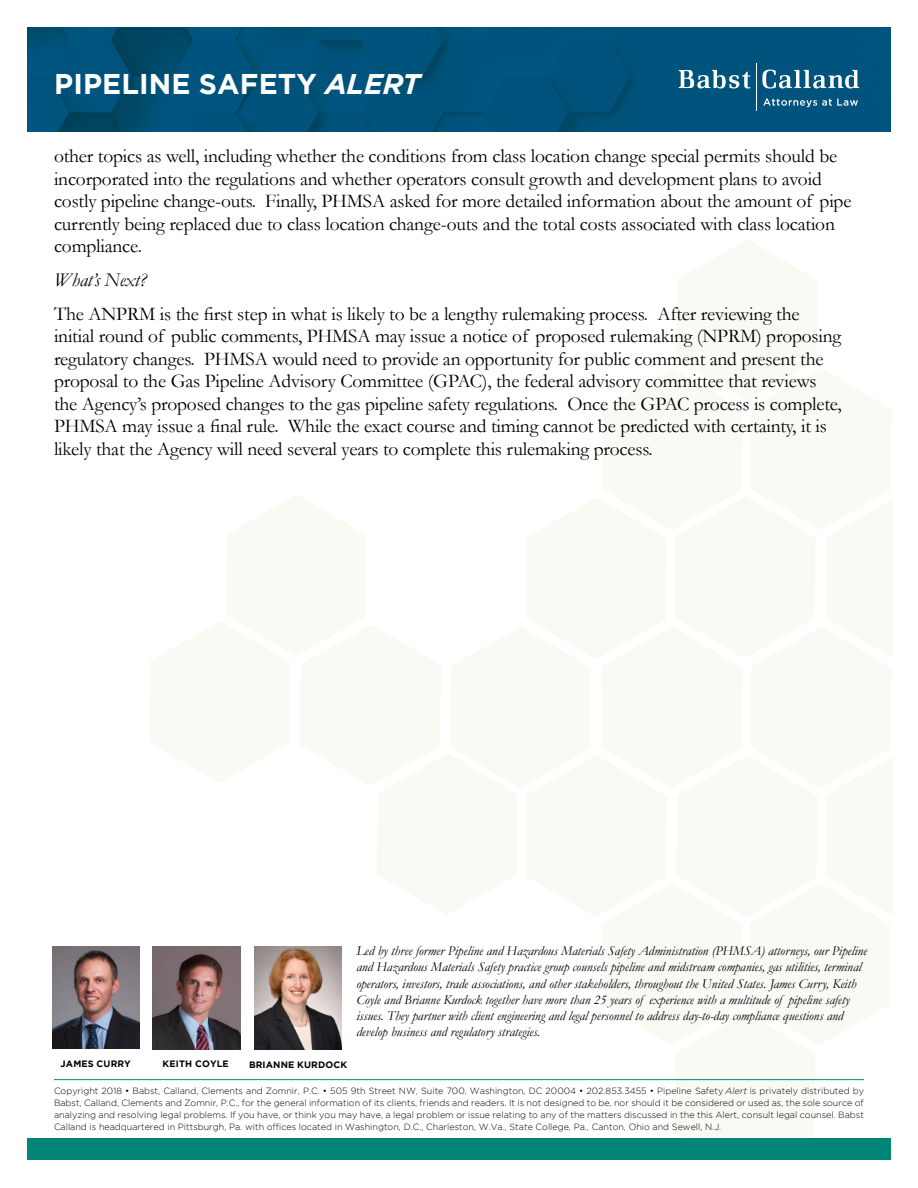
<style>
.page{position:relative;width:918px;height:1188px;background:#fff}
.page>*{position:absolute;margin:0;border:0;box-sizing:border-box;transform-origin:0 0}
.t1{font:700 28.5px "Gotham";letter-spacing:.005em;color:#fff}
.Bullets{font:19.5px/22.5px "Garamond";letter-spacing:-.01em;color:#000101}
.Bullets-2{font:italic 19.5px "Garamond";letter-spacing:-.01em;color:#000101}
.t2{font:italic 13.5px/16.2px "Garamond";color:#000}
.t3{font:700 9.3px "Gotham";letter-spacing:.015em;color:#000}
.t4{font:300 9px/12px "Gotham";color:#000;text-align:justify}
.s1{font-style:italic}
</style>
<div class="page">
<div style="left:27px;top:1138px;width:864px;height:22px;background:#008576"></div>
<hr style="left:54px;top:1079px;width:810px;height:1px;background:#008576">
<img style="left:27px;top:27px;width:864px;height:105px">
<svg style="left:679px;top:70px;width:71px;height:19px"></svg>
<svg style="left:762px;top:70px;width:97px;height:19px"></svg>
<svg style="left:763px;top:98px;width:95px;height:9px"></svg>
<hr style="left:756px;top:64px;width:1px;height:47px;background:#fff">
<img style="left:153px;top:946px;width:87px;height:103px">
<img style="left:52px;top:946px;width:88px;height:102px">
<img style="left:254px;top:946px;width:88px;height:103px">
<p class="t1" style="left:54px;top:67px;width:368px">PIPELINE SAFETY <span class="s1">ALERT</span></p>
<p class="Bullets" style="left:54px;top:145px;width:799px">other topics as well, including whether the conditions from class location change special permits should be incorporated into the regulations and whether operators consult growth and development plans to avoid costly pipeline change-outs. Finally, PHMSA asked for more detailed information about the amount of pipe currently being replaced due to class location change-outs and the total costs associated with class location compliance.</p>
<p class="Bullets-2" style="left:54px;top:267px;width:94px">What’s Next?</p>
<p class="Bullets" style="left:54px;top:302px;width:789px">The ANPRM is the first step in what is likely to be a lengthy rulemaking process. After reviewing the initial round of public comments, PHMSA may issue a notice of proposed rulemaking (NPRM) proposing regulatory changes. PHMSA would need to provide an opportunity for public comment and present the proposal to the Gas Pipeline Advisory Committee (GPAC), the federal advisory committee that reviews the Agency’s proposed changes to the gas pipeline safety regulations. Once the GPAC process is complete, PHMSA may issue a final rule. While the exact course and timing cannot be predicted with certainty, it is likely that the Agency will need several years to complete this rulemaking process.</p>
<p class="t3" style="left:61px;top:1059px;width:72px">JAMES CURRY</p>
<p class="t3" style="left:163px;top:1059px;width:68px">KEITH COYLE</p>
<p class="t3" style="left:249px;top:1059px;width:100px">BRIANNE KURDOCK</p>
<p class="t2" style="left:356px;top:942px;width:512px">Led by three former Pipeline and Hazardous Materials Safety Administration (PHMSA) attorneys, our Pipeline and Hazardous Materials Safety practice group counsels pipeline and midstream companies, gas utilities, terminal operators, investors, trade associations, and other stakeholders, throughout the United States. James Curry, Keith Coyle and Brianne Kurdock together have more than 25 years of experience with a multitude of pipeline safety issues. They partner with client engineering and legal personnel to address day-to-day compliance questions and develop business and regulatory strategies.</p>
<p class="t4" style="left:54px;top:1085px;width:812px">Copyright 2018 • Babst, Calland, Clements and Zomnir, P.C. • 505 9th Street NW, Suite 700, Washington, DC 20004 • 202.853.3455 • Pipeline Safety <span class="s1">Alert</span> is privately distributed by Babst, Calland, Clements and Zomnir, P.C., for the general information of its clients, friends and readers. It is not designed to be, nor should it be considered or used as, the sole source of analyzing and resolving legal problems. If you have, or think you may have, a legal problem or issue relating to any of the matters discussed in the this Alert, consult legal counsel. Babst Calland is headquartered in Pittsburgh, Pa. with offices located in Washington, D.C., Charleston, W.Va., State College, Pa., Canton, Ohio and Sewell, N.J.</p>
</div>
